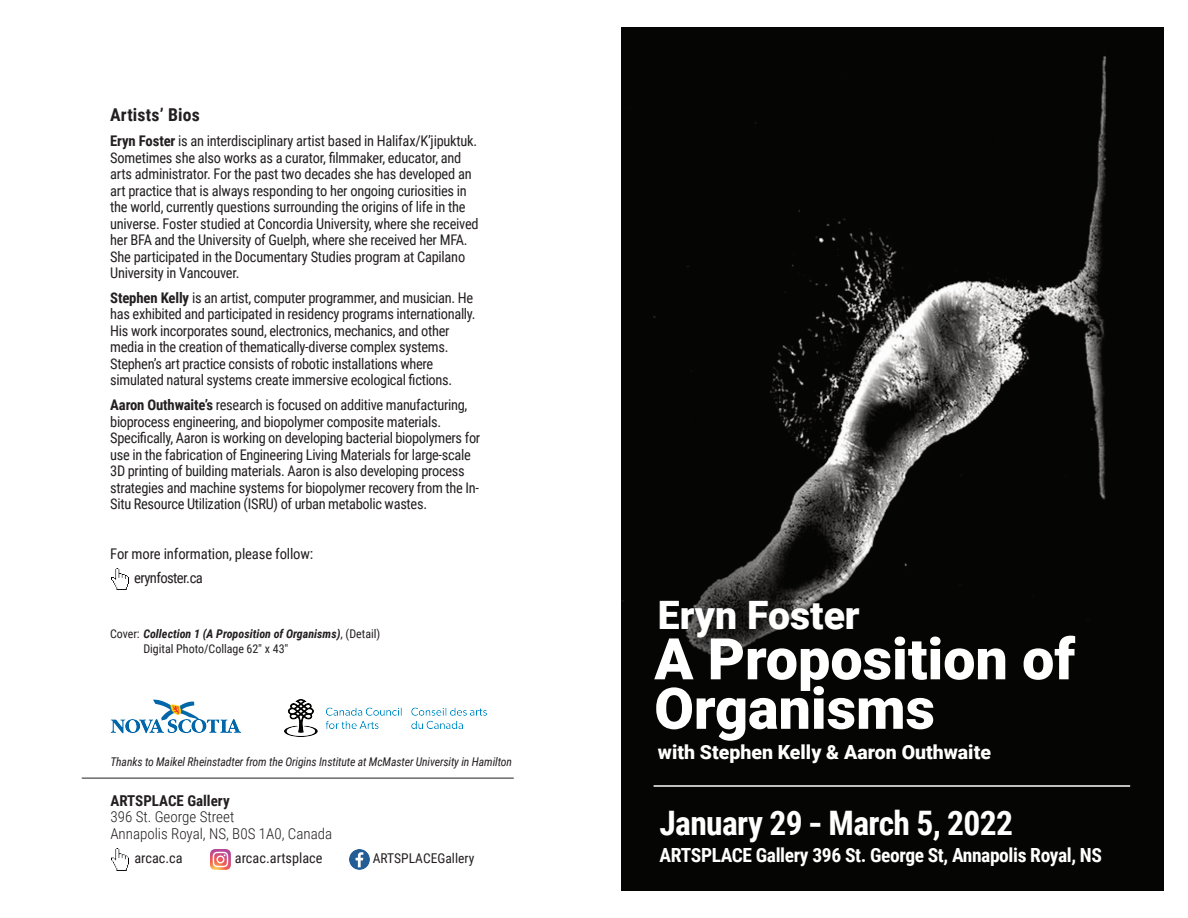
<style>
.page{position:relative;width:1188px;height:918px;background:#fff}
.page>*{position:absolute;margin:0;border:0;box-sizing:border-box;transform-origin:0 0}
.t1{font:900 57.45px/49.5px "Roboto";color:#fff}
.t2{font:900 39.15px "Roboto";color:#fff}
.t3{font:700 33.75px "Roboto Condensed";letter-spacing:-.02em;color:#fff}
.t4{font:700 19.5px "Roboto Condensed";letter-spacing:-.02em;color:#fff}
.t5{font:900 19.5px "Roboto";color:#fff}
.t6{font:700 17.7px "Roboto Condensed";letter-spacing:.015em;color:#231f20}
.t7{font:300 15px/16.5px "Roboto Condensed";color:#231f20}
.t8{font:700 15px "Roboto Condensed";color:#231f20}
.t9{font:14.7px/16.5px "Roboto Condensed";letter-spacing:-.02em;color:#231f20}
.t10{font:14.25px "Roboto Condensed";color:#231f20}
.t11{font:13.5px "Roboto Condensed";color:#231f20}
.t12{font:italic 12px "Roboto Condensed";letter-spacing:-.01em;color:#231f20}
.t13{font:12px/15px "Roboto Condensed";letter-spacing:-.005em;color:#231f20}
.s1{font-weight:700}
.s2{font-weight:700;font-style:italic}
</style>
<div class="page">
<img style="left:621px;top:27px;width:543px;height:864px">
<img style="left:111px;top:849px;width:17px;height:21px">
<img style="left:210px;top:849px;width:20px;height:20px">
<img style="left:350px;top:849px;width:19px;height:20px">
<img style="left:285px;top:700px;width:202px;height:36px">
<hr style="left:82px;top:778px;width:432px;height:1px;background:#231f20">
<img style="left:110px;top:699px;width:131px;height:35px">
<hr style="left:654px;top:785px;width:476px;height:2px;background:#fff">
<div style="left:111px;top:568px;width:20px;height:22px;background:linear-gradient(to bottom,#fff,#fff)"></div>
<img style="left:111px;top:568px;width:17px;height:22px">
<p class="t6" style="left:110px;top:105px;width:91px">Artists’ Bios</p>
<p class="t9" style="left:110px;top:133px;width:370px"><span class="s1">Eryn Foster</span> is an interdisciplinary artist based in Halifax/K’jipuktuk.<br>Sometimes she also works as a curator, filmmaker, educator, and arts administrator. For the past two decades she has developed an art practice that is always responding to her ongoing curiosities in the world, currently questions surrounding the origins of life in the universe. Foster studied at Concordia University, where she received her BFA and the University of Guelph, where she received her MFA.<br>She participated in the Documentary Studies program at Capilano University in Vancouver.</p>
<p class="t9" style="left:110px;top:290px;width:367px"><span class="s1">Stephen Kelly</span> is an artist, computer programmer, and musician. He has exhibited and participated in residency programs internationally.<br>His work incorporates sound, electronics, mechanics, and other media in the creation of thematically-diverse complex systems.<br>Stephen’s art practice consists of robotic installations where simulated natural systems create immersive ecological fictions.</p>
<p class="t9" style="left:110px;top:397px;width:372px"><span class="s1">Aaron Outhwaite’s</span> research is focused on additive manufacturing, bioprocess engineering, and biopolymer composite materials.<br>Specifically, Aaron is working on developing bacterial biopolymers for use in the fabrication of Engineering Living Materials for large-scale 3D printing of building materials. Aaron is also developing process strategies and machine systems for biopolymer recovery from the In-Situ Resource Utilization (ISRU) of urban metabolic wastes.</p>
<p class="t9" style="left:134px;top:541px;width:181px;line-height:24.8px;text-indent:-24px">For more information, please follow: erynfoster.ca</p>
<p class="t13" style="left:143px;top:626px;width:238px;text-indent:-33px">Cover: <span class="s2">Collection 1 (A Proposition of Organisms)</span>, (Detail)<br>Digital Photo/Collage 62" x 43"</p>
<p class="t12" style="left:110px;top:755px;width:403px">Thanks to Maikel Rheinstadter from the Origins Institute at McMaster University in Hamilton</p>
<p class="t8" style="left:110px;top:792px;width:121px">ARTSPLACE Gallery</p>
<p class="t7" style="left:110px;top:809px;width:223px">396 St. George Street<br>Annapolis Royal, NS, B0S 1A0, Canada</p>
<p class="t10" style="left:134px;top:850px;width:50px">arcac.ca</p>
<p class="t10" style="left:235px;top:850px;width:89px">arcac.artsplace</p>
<p class="t11" style="left:373px;top:850px;width:103px">ARTSPLACEGallery</p>
<h2 class="t2" style="left:658px;top:592px;width:203px">Eryn Foster</h2>
<h1 class="t1" style="left:654px;top:635px;width:422px">A Proposition of<br>Organisms</h1>
<h3 class="t5" style="left:658px;top:741px;width:335px">with Stephen Kelly &amp; Aaron Outhwaite</h3>
<h2 class="t2" style="left:658px;top:598px;width:192px">Adrian Gor</h2>
<h3 class="t3" style="left:660px;top:804px;width:355px">January 29 -March 5, 2022</h3>
<h3 class="t4" style="left:660px;top:844px;width:444px">ARTSPLACE Gallery 396 St. George St, Annapolis Royal, NS</h3>
</div>
